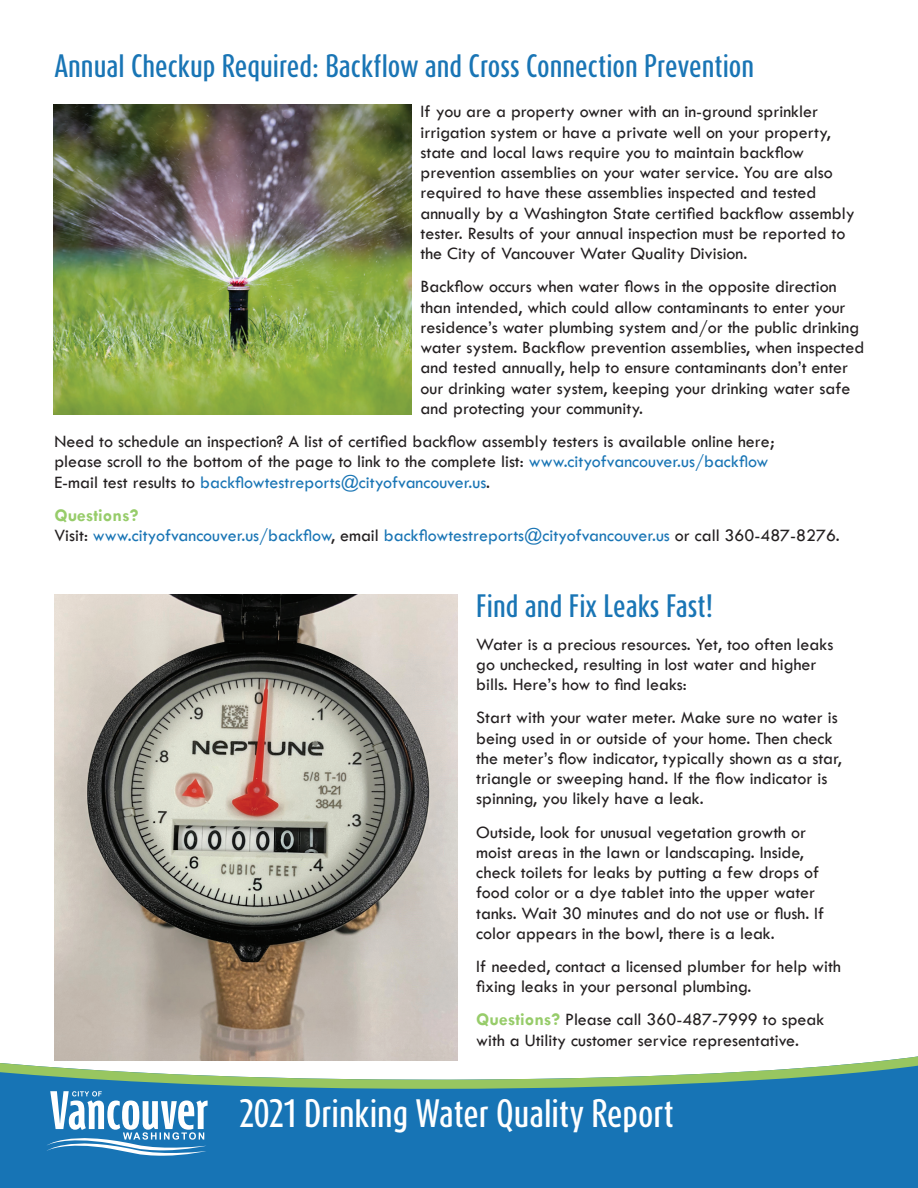
<style>
.page{position:relative;width:918px;height:1188px;background:#fff}
.page>*{position:absolute;margin:0;border:0;box-sizing:border-box;transform-origin:0 0}
.t1{font:500 33px "Dax Compact Pro";color:#fff}
.t2{font:500 27px "Dax Compact Pro";color:#1975b5}
.t3{font:18px/20.2px "Tw Cen";color:#231f20}
.t4{font:18px/20.2px "Tw Cen";color:#1975b5}
.s1{color:#1975b5}
.s2{font-weight:700;color:#97cc6a}
.s3{color:#231f20}
</style>
<div class="page">
<svg style="left:0;top:1028px;width:918px;height:160px;fill:#1774b5"></svg>
<svg style="left:46px;top:1091px;width:162px;height:65px"></svg>
<img style="left:54px;top:105px;width:357px;height:310px">
<img style="left:54px;top:595px;width:403px;height:465px">
<h2 class="t2" style="left:54px;top:48px;width:701px">Annual Checkup Required: Backflow and Cross Connection Prevention</h2>
<p class="t3" style="left:420px;top:101px;width:436px">If you are a property owner with an in-ground sprinkler irrigation system or have a private well on your property, state and local laws require you to maintain backflow prevention assemblies on your water service. You are also required to have these assemblies inspected and tested annually by a Washington State certified backflow assembly tester. Results of your annual inspection must be reported to the City of Vancouver Water Quality Division.</p>
<p class="t3" style="left:420px;top:276px;width:445px">Backflow occurs when water flows in the opposite direction than intended, which could allow contaminants to enter your residence’s water plumbing system and/or the public drinking water system. Backflow prevention assemblies, when inspected and tested annually, help to ensure contaminants don’t enter our drinking water system, keeping your drinking water safe and protecting your community.</p>
<p class="t3" style="left:54px;top:431px;width:722px">Need to schedule an inspection? A list of certified backflow assembly testers is available online here; please scroll to the bottom of the page to link to the complete list: <span class="s1">www.cityofvancouver.us/backflow<br></span>E-mail test results to <span class="s1">backflowtestreports@cityofvancouver.us</span>.</p>
<p class="t4" style="left:54px;top:505px;width:787px"><span class="s2">Questions?<br></span><span class="s3">Visit:</span> www.cityofvancouver.us/backflow<span class="s3">, email</span> backflowtestreports@cityofvancouver.us <span class="s3">or call 360-487-8276.</span></p>
<h2 class="t2" style="left:476px;top:588px;width:238px">Find and Fix Leaks Fast!</h2>
<p class="t3" style="left:476px;top:634px;width:359px">Water is a precious resources. Yet, too often leaks go unchecked, resulting in lost water and higher bills. Here’s how to find leaks:</p>
<p class="t3" style="left:476px;top:707px;width:367px">Start with your water meter. Make sure no water is being used in or outside of your home. Then check the meter’s flow indicator, typically shown as a star, triangle or sweeping hand. If the flow indicator is spinning, you likely have a leak.</p>
<p class="t3" style="left:476px;top:822px;width:349px">Outside, look for unusual vegetation growth or moist areas in the lawn or landscaping. Inside, check toilets for leaks by putting a few drops of food color or a dye tablet into the upper water tanks. Wait 30 minutes and do not use or flush. If color appears in the bowl, there is a leak.</p>
<p class="t3" style="left:476px;top:956px;width:366px">If needed, contact a licensed plumber for help with fixing leaks in your personal plumbing.</p>
<p class="t3" style="left:476px;top:1010px;width:350px"><span class="s2">Questions?</span> Please call 360-487-7999 to speak with a Utility customer service representative.</p>
<h1 class="t1" style="left:239px;top:1091px;width:436px">2021 Drinking Water Quality Report</h1>
</div>
